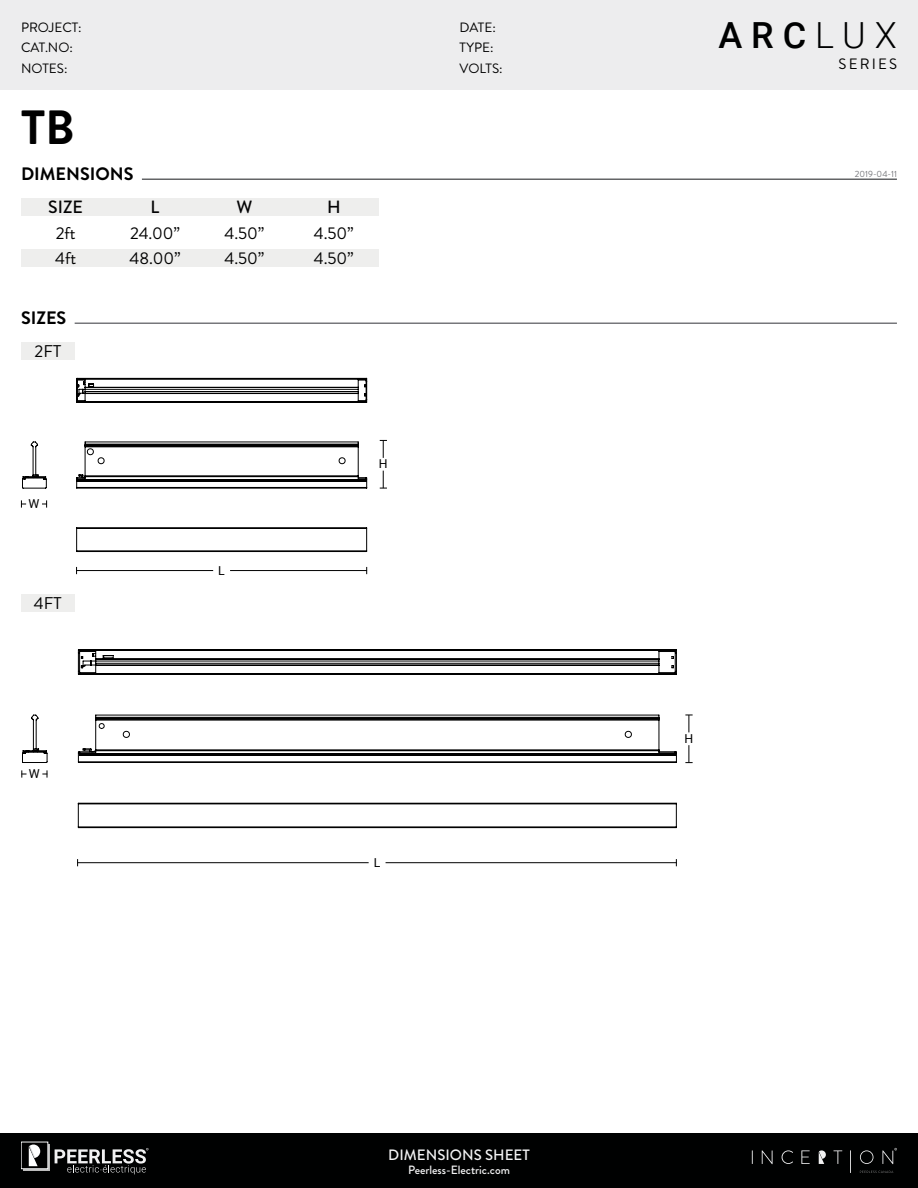
<style>
.page{position:relative;width:918px;height:1188px;background:#fff}
.page>*{position:absolute;margin:0;border:0;box-sizing:border-box;transform-origin:0 0}
.t1{font:700 48px "Brandon Grotesque";color:#000}
.t2{font:500 36px "Roboto";color:#000101}
.t3{font:700 18px "Brandon Grotesque";color:#000}
.t4{font:500 17.7px "Brandon Grotesque";color:#030304}
.t5{font:16.95px "Brandon Grotesque";color:#000}
.t6{font:500 15px "Brandon Grotesque";color:#f3f3f4}
.t7{font:15px "Brandon Grotesque";letter-spacing:.14em;color:#000}
.t8{font:13.5px/20.7px "Brandon Grotesque";color:#000}
.t9{font:12.3px "Roboto";color:#000}
.t10{font:500 12px "Brandon Grotesque";color:#f3f3f4}
.t11{font:9px "Brandon Grotesque";color:#76777b}
.s1{font-weight:300}
</style>
<div class="page">
<div style="left:0;top:1133px;width:918px;height:55px;background:#000101"></div>
<svg style="left:752px;top:1150px;width:1px;height:14px"></svg>
<svg style="left:762px;top:1150px;width:11px;height:14px"></svg>
<svg style="left:782px;top:1150px;width:11px;height:14px"></svg>
<svg style="left:801px;top:1150px;width:9px;height:14px"></svg>
<svg style="left:833px;top:1150px;width:9px;height:14px"></svg>
<svg style="left:850px;top:1150px;width:1px;height:23px"></svg>
<svg style="left:860px;top:1150px;width:13px;height:14px"></svg>
<svg style="left:882px;top:1148px;width:15px;height:16px"></svg>
<svg style="left:860px;top:1171px;width:33px;height:2px"></svg>
<svg style="left:819px;top:1150px;width:7px;height:14px"></svg>
<div style="left:23px;top:1144px;width:27px;height:27px;background:#c7c7c7"></div>
<div style="left:21px;top:1142px;width:27px;height:27px;background:#000"></div>
<svg style="left:29px;top:1145px;width:11px;height:21px"></svg>
<svg style="left:55px;top:1148px;width:93px;height:26px"></svg>
<div style="left:0;top:0;width:918px;height:90px;background:#ededee"></div>
<hr style="left:75px;top:322px;width:822px;height:2px;background:#76777b">
<hr style="left:142px;top:178px;width:755px;height:2px;background:#636466">
<div style="left:21px;top:198px;width:357px;height:18px;background:#eeeeed"></div>
<div style="left:21px;top:249px;width:357px;height:18px;background:#eeeeed"></div>
<hr style="left:77px;top:862px;width:600px;height:1px;background:#000">
<hr style="left:689px;top:715px;width:1px;height:48px;background:#000">
<div style="left:681px;top:733px;width:15px;height:12px;background:#fff"></div>
<div style="left:369px;top:857px;width:16px;height:12px;background:#fff"></div>
<div style="left:21px;top:594px;width:54px;height:18px;background:#eeeeed"></div>
<div style="left:21px;top:342px;width:54px;height:18px;background:#eeeeed"></div>
<svg style="left:22px;top:649px;width:655px;height:179px"></svg>
<svg style="left:21px;top:770px;width:27px;height:8px"></svg>
<svg style="left:22px;top:378px;width:345px;height:174px"></svg>
<svg style="left:21px;top:500px;width:26px;height:8px"></svg>
<hr style="left:383px;top:441px;width:1px;height:47px;background:#000">
<div style="left:376px;top:458px;width:15px;height:12px;background:#fff"></div>
<hr style="left:76px;top:570px;width:291px;height:1px;background:#000">
<div style="left:214px;top:565px;width:15px;height:12px;background:#fff"></div>
<p class="t8" style="left:21px;top:17px;width:62px">PROJECT:<br>CAT.NO:<br>NOTES:</p>
<p class="t8" style="left:460px;top:17px;width:45px">DATE:<br>TYPE:<br>VOLTS:</p>
<h1 class="t1" style="left:21px;top:94px;width:55px">TB</h1>
<p class="t3" style="left:21px;top:161px;width:114px">DIMENSIONS</p>
<p class="t4" style="left:48px;top:195px;width:36px">SIZE</p>
<p class="t4" style="left:151px;top:195px;width:10px">L</p>
<p class="t4" style="left:236px;top:195px;width:17px">W</p>
<p class="t4" style="left:327px;top:195px;width:15px">H</p>
<p class="t5" style="left:56px;top:221px;width:22px">2ft</p>
<p class="t5" style="left:130px;top:221px;width:51px">24.00”</p>
<p class="t5" style="left:224px;top:221px;width:41px">4.50”</p>
<p class="t5" style="left:314px;top:221px;width:41px">4.50”</p>
<p class="t5" style="left:55px;top:247px;width:23px">4ft</p>
<p class="t5" style="left:130px;top:247px;width:53px">48.00”</p>
<p class="t5" style="left:224px;top:247px;width:41px">4.50”</p>
<p class="t5" style="left:314px;top:247px;width:41px">4.50”</p>
<p class="t3" style="left:21px;top:305px;width:47px">SIZES</p>
<p class="t5" style="left:35px;top:339px;width:28px">2FT</p>
<p class="t9" style="left:29px;top:495px;width:12px">W</p>
<p class="t5" style="left:34px;top:591px;width:29px">4FT</p>
<p class="t9" style="left:29px;top:765px;width:12px">W</p>
<p class="t9" style="left:218px;top:562px;width:8px">L</p>
<p class="t9" style="left:379px;top:455px;width:10px">H</p>
<p class="t9" style="left:374px;top:854px;width:8px">L</p>
<p class="t6" style="left:388px;top:1145px;width:143px">DIMENSIONS SHEET</p>
<p class="t10" style="left:408px;top:1161px;width:103px">Peerless-Electric.com</p>
<h2 class="t2" style="left:718px;top:10px;width:180px">ARC<span class="s1">LUX</span></h2>
<p class="t7" style="left:839px;top:54px;width:60px">SERIES</p>
<p class="t11" style="left:855px;top:168px;width:44px">2019-04-11</p>
<p class="t9" style="left:685px;top:730px;width:10px">H</p>
</div>
